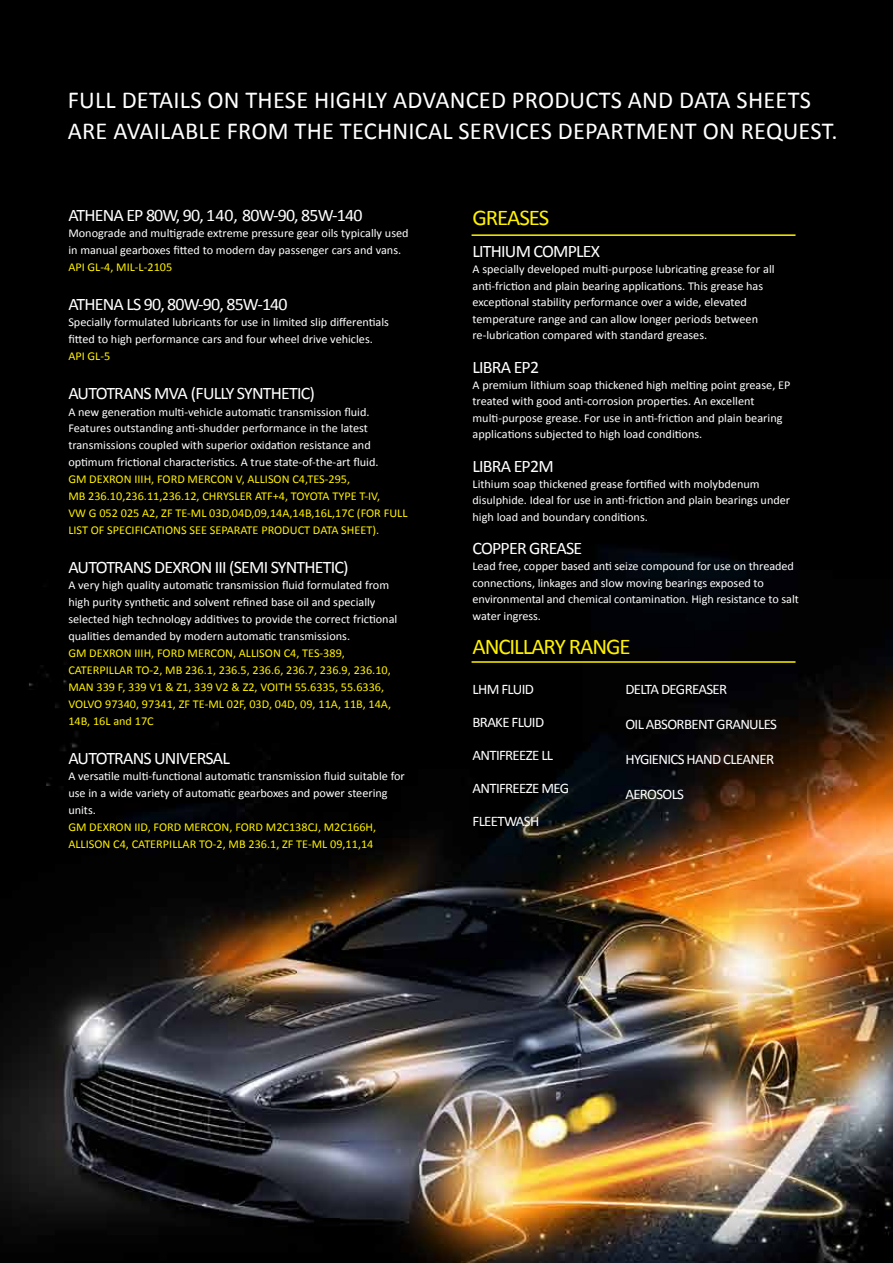
<style>
.page{position:relative;width:893px;height:1263px;background:#fff}
.page>*{position:absolute;margin:0;border:0;box-sizing:border-box;transform-origin:0 0}
.t1{font:24.45px/30.6px "Calibri";letter-spacing:.01em;color:#fff}
.t2{font:22.5px "Calibri";letter-spacing:-.045em;color:#fff200}
.t3{font:17.55px "Calibri";letter-spacing:-.045em;color:#fff}
.t4{font:14.55px "Calibri";letter-spacing:-.045em;color:#fff}
.t5{font:12px/16.5px "Calibri";color:#fff}
.t6{font:12px/17px "Calibri";color:#fff200}
</style>
<div class="page">
<img style="left:1px;top:1px;width:892px;height:1261px">
<hr style="left:472px;top:234px;width:323px;height:2px;background:#fff200">
<hr style="left:472px;top:661px;width:323px;height:2px;background:#fff200">
<h1 class="t1" style="left:68px;top:84px;width:771px">FULL DETAILS ON THESE HIGHLY ADVANCED PRODUCTS AND DATA SHEETS<br>ARE AVAILABLE FROM THE TECHNICAL SERVICES DEPARTMENT ON REQUEST.</h1>
<h3 class="t3" style="left:68px;top:204px;width:296px">ATHENA EP 80W, 90, 140, 80W-90, 85W-140</h3>
<p class="t5" style="left:68px;top:224px;width:342px;line-height:17px">Monograde and multigrade extreme pressure gear oils typically used in manual gearboxes fitted to modern day passenger cars and vans.</p>
<p class="t6" style="left:68px;top:258px;width:106px">API GL-4, MIL-L-2105</p>
<h3 class="t3" style="left:68px;top:293px;width:221px">ATHENA LS 90, 80W-90, 85W-140</h3>
<p class="t5" style="left:68px;top:313px;width:322px;line-height:17px">Specially formulated lubricants for use in limited slip differentials fitted to high performance cars and four wheel drive vehicles.</p>
<p class="t6" style="left:68px;top:347px;width:44px">API GL-5</p>
<h3 class="t3" style="left:68px;top:382px;width:248px">AUTOTRANS MVA (FULLY SYNTHETIC)</h3>
<p class="t5" style="left:68px;top:402px;width:312px;line-height:17px">A new generation multi-vehicle automatic transmission fluid.<br>Features outstanding anti-shudder performance in the latest transmissions coupled with superior oxidation resistance and optimum frictional characteristics. A true state-of-the-art fluid.</p>
<p class="t6" style="left:68px;top:470px;width:341px">GM DEXRON IIIH, FORD MERCON V, ALLISON C4,TES-295,<br>MB 236.10,236.11,236.12, CHRYSLER ATF+4, TOYOTA TYPE T-IV,<br>VW G 052 025 A2, ZF TE-ML 03D,04D,09,14A,14B,16L,17C (FOR FULL LIST OF SPECIFICATIONS SEE SEPARATE PRODUCT DATA SHEET).</p>
<h3 class="t3" style="left:68px;top:556px;width:282px">AUTOTRANS DEXRON III (SEMI SYNTHETIC)</h3>
<p class="t5" style="left:68px;top:576px;width:331px;line-height:17px">A very high quality automatic transmission fluid formulated from high purity synthetic and solvent refined base oil and specially selected high technology additives to provide the correct frictional qualities demanded by modern automatic transmissions.</p>
<p class="t6" style="left:68px;top:644px;width:324px">GM DEXRON IIIH, FORD MERCON, ALLISON C4, TES-389, CATERPILLAR TO-2, MB 236.1, 236.5, 236.6, 236.7, 236.9, 236.10, MAN 339 F, 339 V1 &amp; Z1, 339 V2 &amp; Z2, VOITH 55.6335, 55.6336, VOLVO 97340, 97341, ZF TE-ML 02F, 03D, 04D, 09, 11A, 11B, 14A, 14B, 16L and 17C</p>
<h3 class="t3" style="left:68px;top:747px;width:163px">AUTOTRANS UNIVERSAL</h3>
<p class="t5" style="left:68px;top:767px;width:338px;line-height:17px">A versatile multi-functional automatic transmission fluid suitable for use in a wide variety of automatic gearboxes and power steering units.</p>
<p class="t6" style="left:68px;top:818px;width:309px">GM DEXRON IID, FORD MERCON, FORD M2C138CJ, M2C166H,<br>ALLISON C4, CATERPILLAR TO-2, MB 236.1, ZF TE-ML 09,11,14</p>
<h2 class="t2" style="left:472px;top:203px;width:78px">GREASES</h2>
<h3 class="t3" style="left:472px;top:241px;width:129px">LITHIUM COMPLEX</h3>
<p class="t5" style="left:472px;top:260px;width:304px">A specially developed multi-purpose lubricating grease for all anti-friction and plain bearing applications. This grease has exceptional stability performance over a wide, elevated temperature range and can allow longer periods between re-lubrication compared with standard greases.</p>
<h3 class="t3" style="left:472px;top:356px;width:68px">LIBRA EP2</h3>
<p class="t5" style="left:472px;top:376px;width:319px">A premium lithium soap thickened high melting point grease, EP treated with good anti-corrosion properties. An excellent multi-purpose grease. For use in anti-friction and plain bearing applications subjected to high load conditions.</p>
<h3 class="t3" style="left:472px;top:455px;width:83px">LIBRA EP2M</h3>
<p class="t5" style="left:472px;top:475px;width:319px">Lithium soap thickened grease fortified with molybdenum disulphide. Ideal for use in anti-friction and plain bearings under high load and boundary conditions.</p>
<h3 class="t3" style="left:472px;top:538px;width:111px">COPPER GREASE</h3>
<p class="t5" style="left:472px;top:557px;width:328px">Lead free, copper based anti seize compound for use on threaded connections, linkages and slow moving bearings exposed to environmental and chemical contamination. High resistance to salt water ingress.</p>
<h2 class="t2" style="left:472px;top:632px;width:160px">ANCILLARY RANGE</h2>
<p class="t4" style="left:472px;top:680px;width:63px">LHM FLUID</p>
<p class="t4" style="left:472px;top:713px;width:73px">BRAKE FLUID</p>
<p class="t4" style="left:472px;top:746px;width:82px">ANTIFREEZE LL</p>
<p class="t4" style="left:472px;top:779px;width:98px">ANTIFREEZE MEG</p>
<p class="t4" style="left:472px;top:812px;width:68px">FLEETWASH</p>
<p class="t4" style="left:625px;top:680px;width:103px">DELTA DEGREASER</p>
<p class="t4" style="left:625px;top:715px;width:153px">OIL ABSORBENT GRANULES</p>
<p class="t4" style="left:625px;top:750px;width:150px">HYGIENICS HAND CLEANER</p>
<p class="t4" style="left:625px;top:785px;width:60px">AEROSOLS</p>
</div>
